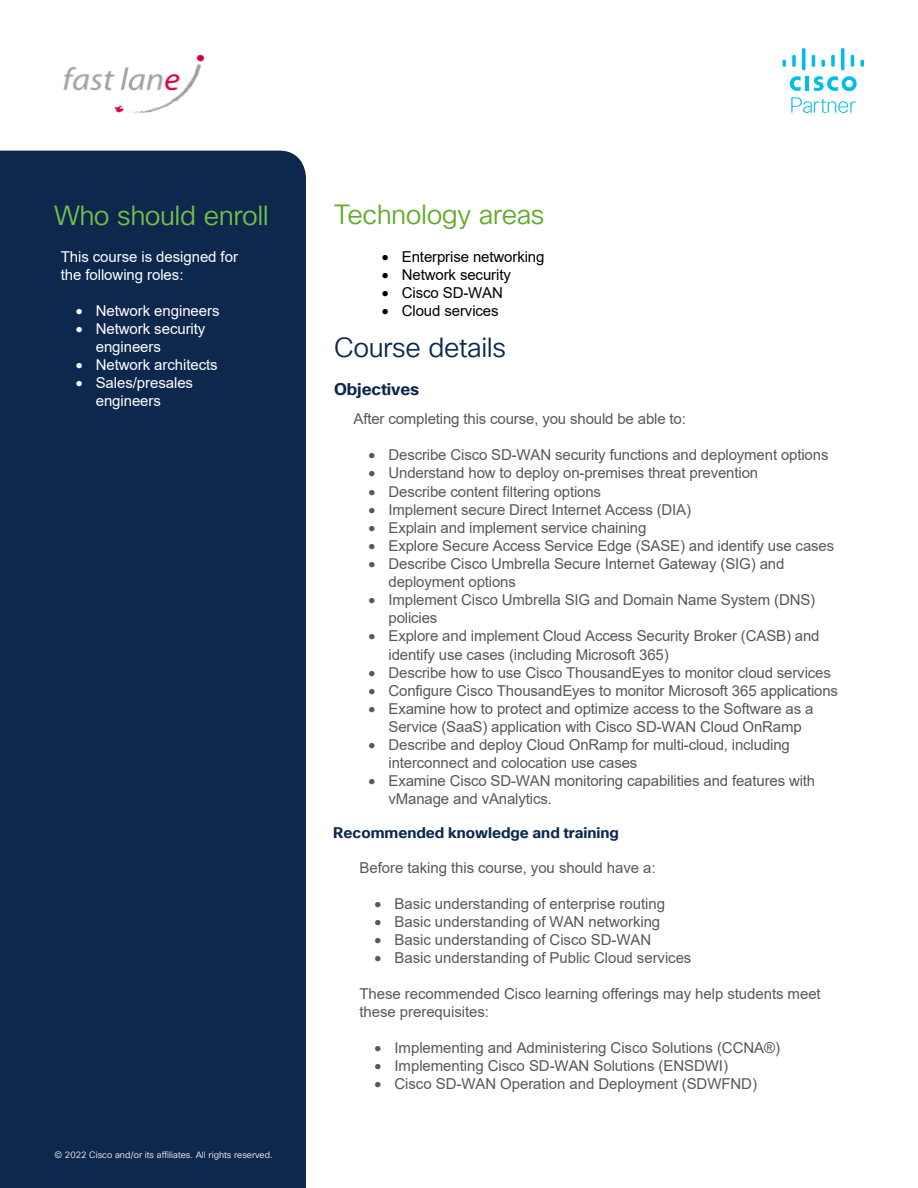
<style>
.page{position:relative;width:918px;height:1188px;background:#fff}
.page>*{position:absolute;margin:0;border:0;box-sizing:border-box;transform-origin:0 0}
.Subhead2_midnight_bl{font:27px "Cisco Sans TT Light";letter-spacing:-.02em;color:#61ab29}
.Body_White{font:27px "Cisco Sans TT Light";letter-spacing:-.02em;color:#74bf4b}
.t1{font:27px "Cisco Sans TT Light";letter-spacing:-.015em;color:#0d274d}
.t2{font:700 16.5px "Cisco Sans TT";letter-spacing:-.01em;color:#0d274d}
.t3{font:15px/18.1px "Arial";letter-spacing:-.01em;color:#57585a}
.Body_White-2{font:15px/18px "Arial";letter-spacing:-.005em;color:#fff}
.t4{font:15px "Arial";letter-spacing:-.01em;color:#000}
.t5{font:700 15px "Cisco Sans TT";color:#0d274d}
.Footer_white{font:9px "Cisco Sans TT Light";color:#fff}
</style>
<div class="page">
<svg style="left:790px;top:76px;width:67px;height:37px"></svg>
<svg style="left:782px;top:60px;width:4px;height:7px"></svg>
<svg style="left:792px;top:54px;width:4px;height:13px"></svg>
<svg style="left:802px;top:48px;width:4px;height:22px"></svg>
<svg style="left:812px;top:54px;width:3px;height:13px"></svg>
<svg style="left:821px;top:60px;width:4px;height:7px"></svg>
<svg style="left:831px;top:54px;width:4px;height:13px"></svg>
<svg style="left:841px;top:48px;width:4px;height:22px"></svg>
<svg style="left:851px;top:54px;width:3px;height:13px"></svg>
<svg style="left:860px;top:59px;width:4px;height:8px"></svg>
<div style="left:0;top:151px;width:306px;height:1037px;background:#0d274d"></div>
<img style="left:63px;top:54px;width:142px;height:60px">
<p class="Body_White" style="left:54px;top:198px;width:216px">Who should enroll</p>
<p class="Body_White-2" style="left:61px;top:248px;width:179px">This course is designed for the following roles:</p>
<p class="Body_White-2" style="left:76px;top:302px;width:145px">• Network engineers</p>
<p class="Body_White-2" style="left:96px;top:320px;width:111px;text-indent:-20px">• Network security engineers</p>
<p class="Body_White-2" style="left:76px;top:356px;width:144px">• Network architects</p>
<p class="Body_White-2" style="left:96px;top:374px;width:99px;text-indent:-20px">• Sales/presales engineers</p>
<p class="Footer_white" style="left:54px;top:1149px;width:220px">© 2022 Cisco and/or its affiliates. All rights reserved.</p>
<p class="Subhead2_midnight_bl" style="left:334px;top:197px;width:212px">Technology areas</p>
<p class="t4" style="left:382px;top:247px;width:164px">• Enterprise networking</p>
<p class="t4" style="left:382px;top:265px;width:131px">• Network security</p>
<p class="t4" style="left:382px;top:283px;width:123px">• Cisco SD-WAN</p>
<p class="t4" style="left:382px;top:301px;width:118px">• Cloud services</p>
<p class="t1" style="left:334px;top:330px;width:173px">Course details</p>
<p class="t2" style="left:334px;top:378px;width:87px">Objectives</p>
<p class="t3" style="left:353px;top:410px;width:334px">After completing this course, you should be able to:</p>
<p class="t3" style="left:368px;top:446px;width:462px">• Describe Cisco SD-WAN security functions and deployment options</p>
<p class="t3" style="left:368px;top:464px;width:391px">• Understand how to deploy on-premises threat prevention</p>
<p class="t3" style="left:368px;top:482px;width:234px">• Describe content filtering options</p>
<p class="t3" style="left:368px;top:500px;width:324px">• Implement secure Direct Internet Access (DIA)</p>
<p class="t3" style="left:368px;top:518px;width:279px">• Explain and implement service chaining</p>
<p class="t3" style="left:368px;top:536px;width:467px">• Explore Secure Access Service Edge (SASE) and identify use cases</p>
<p class="t3" style="left:388px;top:555px;width:397px;text-indent:-20px">• Describe Cisco Umbrella Secure Internet Gateway (SIG) and deployment options</p>
<p class="t3" style="left:388px;top:591px;width:428px;text-indent:-20px">• Implement Cisco Umbrella SIG and Domain Name System (DNS) policies</p>
<p class="t3" style="left:388px;top:627px;width:433px;text-indent:-20px">• Explore and implement Cloud Access Security Broker (CASB) and identify use cases (including Microsoft 365)</p>
<p class="t3" style="left:368px;top:663px;width:464px">• Describe how to use Cisco ThousandEyes to monitor cloud services</p>
<p class="t3" style="left:368px;top:681px;width:471px">• Configure Cisco ThousandEyes to monitor Microsoft 365 applications</p>
<p class="t3" style="left:368px;top:699px;width:447px;text-align:center">• Examine how to protect and optimize access to the Software as a<br>Service (SaaS) application with Cisco SD-WAN Cloud OnRamp</p>
<p class="t3" style="left:388px;top:736px;width:403px;text-indent:-20px">• Describe and deploy Cloud OnRamp for multi-cloud, including interconnect and colocation use cases</p>
<p class="t3" style="left:388px;top:772px;width:428px;text-indent:-20px">• Examine Cisco SD-WAN monitoring capabilities and features with vManage and vAnalytics.</p>
<p class="t5" style="left:334px;top:823px;width:287px">Recommended knowledge and training</p>
<p class="t3" style="left:360px;top:859px;width:298px">Before taking this course, you should have a:</p>
<p class="t3" style="left:375px;top:895px;width:292px">• Basic understanding of enterprise routing</p>
<p class="t3" style="left:375px;top:913px;width:287px">• Basic understanding of WAN networking</p>
<p class="t3" style="left:375px;top:931px;width:278px">• Basic understanding of Cisco SD-WAN</p>
<p class="t3" style="left:375px;top:949px;width:318px">• Basic understanding of Public Cloud services</p>
<p class="t3" style="left:360px;top:985px;width:463px">These recommended Cisco learning offerings may help students meet these prerequisites:</p>
<p class="t3" style="left:375px;top:1039px;width:407px">• Implementing and Administering Cisco Solutions (CCNA®)</p>
<p class="t3" style="left:375px;top:1057px;width:355px">• Implementing Cisco SD-WAN Solutions (ENSDWI)</p>
<p class="t3" style="left:375px;top:1075px;width:384px">• Cisco SD-WAN Operation and Deployment (SDWFND)</p>
</div>
